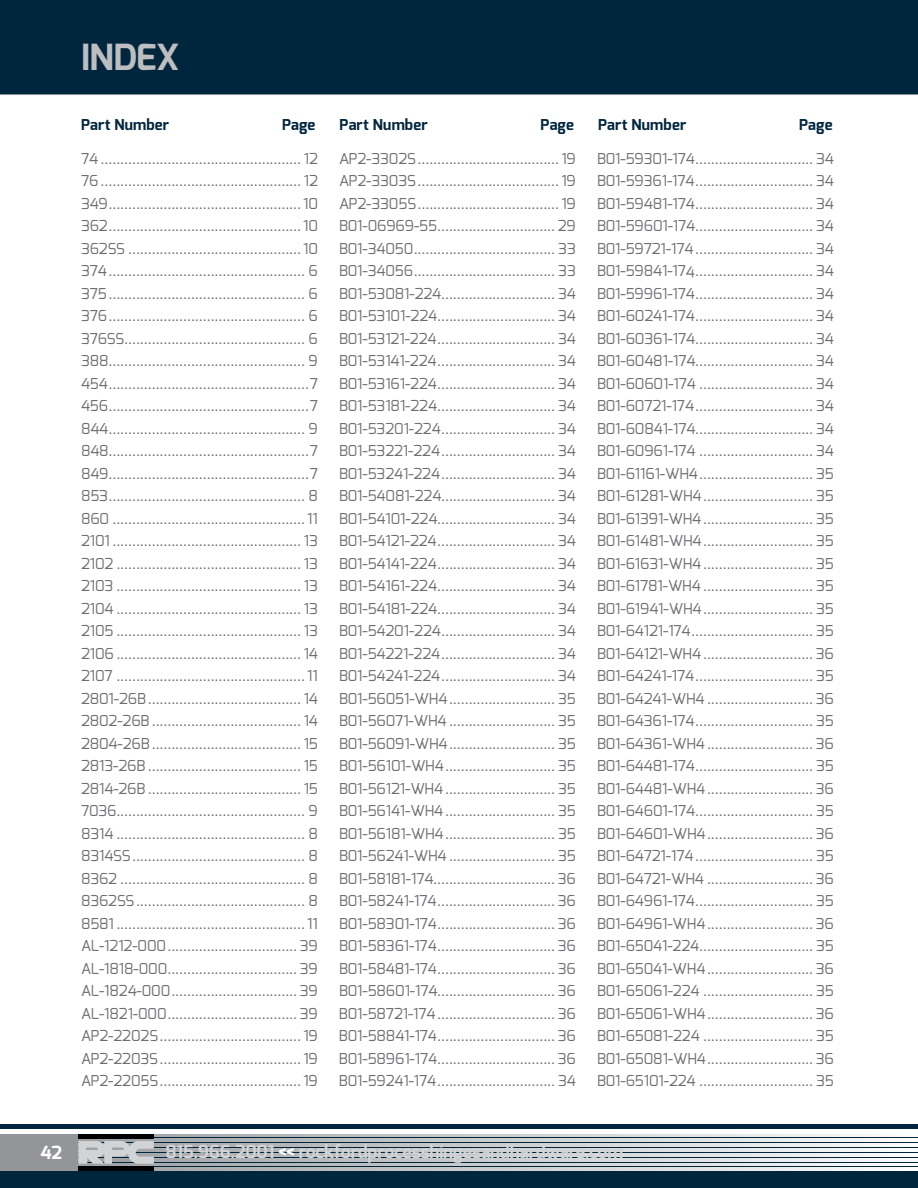
<style>
.page{position:relative;width:918px;height:1188px;background:#fff}
.page>*{position:absolute;margin:0;border:0;box-sizing:border-box;transform-origin:0 0}
.t1{font:700 36px "Exo";letter-spacing:-.01em;color:#bcbec0}
.t2{font:700 18px "Exo";letter-spacing:-.01em;color:#d1d3d4}
.t3{font:700 18px "Exo";color:#fff}
.t4{font:15px/22.5px "Exo";letter-spacing:-.01em;color:#6d6e71;text-align:justify}
.t5{font:700 15px "Exo";letter-spacing:.01em;color:#00263e}
.s1{color:#fff}
</style>
<div class="page">
<svg style="left:0;top:1137px;width:918px;height:51px;background:#2e4c5f"></svg>
<svg style="left:154px;top:1134px;width:699px;height:3px;background:#cccdcf"></svg>
<svg style="left:78px;top:1139px;width:840px;height:3px;background:#cdced0"></svg>
<svg style="left:154px;top:1144px;width:764px;height:2px"></svg>
<svg style="left:154px;top:1149px;width:764px;height:2px"></svg>
<svg style="left:78px;top:1163px;width:840px;height:3px;background:#cdced0"></svg>
<svg style="left:154px;top:1168px;width:764px;height:3px"></svg>
<svg style="left:154px;top:1153px;width:764px;height:3px"></svg>
<svg style="left:154px;top:1158px;width:764px;height:3px"></svg>
<svg style="left:78px;top:1141px;width:76px;height:23px;background:#bcc0c3"></svg>
<div style="left:78px;top:1134px;width:76px;height:5px;background:#000"></div>
<div style="left:78px;top:1166px;width:76px;height:5px;background:#000"></div>
<div style="left:0;top:1134px;width:78px;height:37px;background:#939598"></div>
<div style="left:0;top:1124px;width:918px;height:5px;background:#00263e"></div>
<div style="left:0;top:0;width:918px;height:94px;background:#00263e"></div>
<h1 class="t1" style="left:81px;top:34px;width:100px">INDEX</h1>
<p class="t5" style="left:81px;top:115px;width:90px">Part Number</p>
<p class="t5" style="left:282px;top:115px;width:35px">Page</p>
<p class="t5" style="left:340px;top:115px;width:90px">Part Number</p>
<p class="t5" style="left:541px;top:115px;width:35px">Page</p>
<p class="t5" style="left:598px;top:115px;width:90px">Part Number</p>
<p class="t5" style="left:799px;top:115px;width:35px">Page</p>
<p class="t4" style="left:81px;top:147px;width:239px">74 ................................................... 12<br>76 ................................................... 12<br>349.................................................10<br>362.................................................10<br>362SS ............................................10<br>374.................................................. 6<br>375.................................................. 6<br>376.................................................. 6<br>376SS.............................................. 6<br>388.................................................. 9<br>454...................................................7<br>456...................................................7<br>844.................................................. 9<br>848...................................................7<br>849...................................................7<br>853.................................................. 8<br>860 .................................................11<br>2101 ................................................ 13<br>2102 ............................................... 13<br>2103 ............................................... 13<br>2104 ............................................... 13<br>2105 ............................................... 13<br>2106 ............................................... 14<br>2107 ................................................11<br>2801-26B....................................... 14<br>2802-26B ...................................... 14<br>2804-26B...................................... 15<br>2813-26B ....................................... 15<br>2814-26B ....................................... 15<br>7036................................................ 9<br>8314 ................................................ 8<br>8314SS............................................ 8<br>8362 ............................................... 8<br>8362SS........................................... 8<br>8581 ................................................11<br>AL-1212-000................................. 39<br>AL-1818-000................................. 39<br>AL-1824-000................................ 39<br>AL-1821-000................................. 39<br>AP2-2202S....................................19<br>AP2-2203S....................................19<br>AP2-2205S....................................19</p>
<p class="t4" style="left:339px;top:147px;width:239px">AP2-3302S....................................19<br>AP2-3303S....................................19<br>AP2-3305S....................................19<br>B01-06969-55.............................. 29<br>B01-34050.................................... 33<br>B01-34056.................................... 33<br>B01-53081-224............................. 34<br>B01-53101-224.............................. 34<br>B01-53121-224.............................. 34<br>B01-53141-224.............................. 34<br>B01-53161-224.............................. 34<br>B01-53181-224.............................. 34<br>B01-53201-224............................. 34<br>B01-53221-224............................. 34<br>B01-53241-224............................. 34<br>B01-54081-224............................. 34<br>B01-54101-224.............................. 34<br>B01-54121-224.............................. 34<br>B01-54141-224.............................. 34<br>B01-54161-224.............................. 34<br>B01-54181-224.............................. 34<br>B01-54201-224............................. 34<br>B01-54221-224............................. 34<br>B01-54241-224............................. 34<br>B01-56051-WH4........................... 35<br>B01-56071-WH4 ........................... 35<br>B01-56091-WH4........................... 35<br>B01-56101-WH4............................ 35<br>B01-56121-WH4............................ 35<br>B01-56141-WH4............................ 35<br>B01-56181-WH4............................ 35<br>B01-56241-WH4 ........................... 35<br>B01-58181-174............................... 36<br>B01-58241-174.............................. 36<br>B01-58301-174.............................. 36<br>B01-58361-174.............................. 36<br>B01-58481-174.............................. 36<br>B01-58601-174.............................. 36<br>B01-58721-174.............................. 36<br>B01-58841-174.............................. 36<br>B01-58961-174.............................. 36<br>B01-59241-174.............................. 34</p>
<p class="t4" style="left:597px;top:147px;width:239px">B01-59301-174.............................. 34<br>B01-59361-174.............................. 34<br>B01-59481-174.............................. 34<br>B01-59601-174.............................. 34<br>B01-59721-174.............................. 34<br>B01-59841-174.............................. 34<br>B01-59961-174.............................. 34<br>B01-60241-174.............................. 34<br>B01-60361-174.............................. 34<br>B01-60481-174.............................. 34<br>B01-60601-174 ............................. 34<br>B01-60721-174.............................. 34<br>B01-60841-174.............................. 34<br>B01-60961-174 ............................. 34<br>B01-61161-WH4............................. 35<br>B01-61281-WH4............................ 35<br>B01-61391-WH4............................ 35<br>B01-61481-WH4............................ 35<br>B01-61631-WH4............................ 35<br>B01-61781-WH4 ............................ 35<br>B01-61941-WH4............................ 35<br>B01-64121-174............................... 35<br>B01-64121-WH4............................ 36<br>B01-64241-174.............................. 35<br>B01-64241-WH4 ........................... 36<br>B01-64361-174.............................. 35<br>B01-64361-WH4........................... 36<br>B01-64481-174.............................. 35<br>B01-64481-WH4........................... 36<br>B01-64601-174.............................. 35<br>B01-64601-WH4........................... 36<br>B01-64721-174.............................. 35<br>B01-64721-WH4 ........................... 36<br>B01-64961-174.............................. 35<br>B01-64961-WH4........................... 36<br>B01-65041-224............................. 35<br>B01-65041-WH4........................... 36<br>B01-65061-224 ............................ 35<br>B01-65061-WH4........................... 36<br>B01-65081-224 ............................ 35<br>B01-65081-WH4........................... 36<br>B01-65101-224 ............................. 35</p>
<p class="t3" style="left:40px;top:1141px;width:23px">42</p>
<p class="t2" style="left:166px;top:1140px;width:459px">815.966.2001 <span class="s1">&lt;&lt;</span> rockfordprocesshingesandhardware.com</p>
</div>
